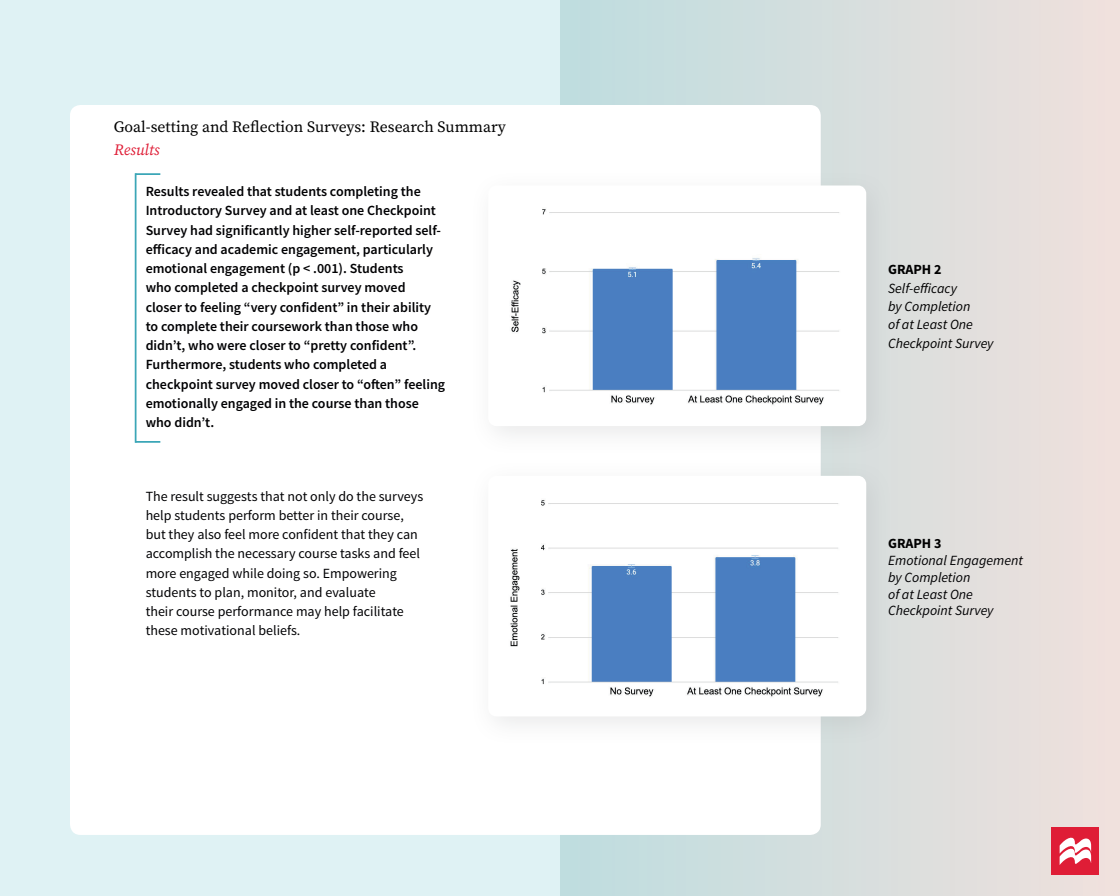
<style>
.page{position:relative;width:1120px;height:896px;background:#fff}
.page>*{position:absolute;margin:0;border:0;box-sizing:border-box;transform-origin:0 0}
.t1{font:15.75px "Source Serif Pro";color:#000}
.t2{font:italic 15.75px "Source Serif Pro";letter-spacing:-.005em;color:#df1d36}
.t3{font:600 14px/19.2px "Source Sans Pro";color:#010103}
.t4{font:14px/19.2px "Source Sans Pro";color:#010103}
.t5{font:italic 14px/16.8px "Source Sans Pro";color:#010103}
.t6{font:italic 14px/18.4px "Source Sans Pro";color:#000}
.t7{font:700 14px "Source Sans Pro";color:#000}
</style>
<div class="page">
<div style="left:560px;top:0;width:560px;height:896px;background:linear-gradient(to right,#bddddf,#efe0dc)"></div>
<div style="left:0;top:0;width:560px;height:896px;background:#dff2f4"></div>
<div style="left:1052px;top:828px;width:47px;height:47px;background:#df1d36"></div>
<svg style="left:1060px;top:837px;width:31px;height:28px"></svg>
<div style="left:70px;top:105px;width:751px;height:730px;background:#fff;border-radius:10px"></div>
<div style="left:469px;top:460px;width:425px;height:287px;background:#939597;opacity:.2"></div>
<svg style="left:496px;top:484px;width:362px;height:224px"></svg>
<img style="left:500px;top:490px;width:348px;height:216px">
<div style="left:488px;top:476px;width:378px;height:240px;border:7px solid #fff;border-radius:5px"></div>
<hr style="left:135px;top:173px;width:25px;height:2px;background:#3ba6b7">
<hr style="left:135px;top:173px;width:1px;height:270px;background:#3ba6b7">
<hr style="left:135px;top:441px;width:25px;height:2px;background:#3ba6b7">
<div style="left:469px;top:169px;width:425px;height:288px;background:#939597;opacity:.2"></div>
<svg style="left:496px;top:193px;width:362px;height:225px"></svg>
<img style="left:500px;top:198px;width:350px;height:217px">
<div style="left:488px;top:185px;width:378px;height:241px;border:7px solid #fff;border-radius:5px"></div>
<p class="t1" style="left:114px;top:116px;width:394px">Goal-setting and Reflection Surveys: Research Summary</p>
<p class="t2" style="left:114px;top:140px;width:47px">Results</p>
<p class="t3" style="left:146px;top:182px;width:301px">Results revealed that students completing the Introductory Survey and at least one Checkpoint Survey had significantly higher self-reported self&shy;efficacy and academic engagement, particularly emotional engagement (p &lt; .001). Students<br>who completed a checkpoint survey moved closer to feeling “very confident” in their ability to complete their coursework than those who didn’t, who were closer to “pretty confident”.<br>Furthermore, students who completed a checkpoint survey moved closer to “often” feeling emotionally engaged in the course than those who didn’t.</p>
<p class="t4" style="left:146px;top:486px;width:279px">The result suggests that not only do the surveys help students perform better in their course, but they also feel more confident that they can accomplish the necessary course tasks and feel more engaged while doing so. Empowering students to plan, monitor, and evaluate<br>their course performance may help facilitate these motivational beliefs.</p>
<p class="t7" style="left:888px;top:261px;width:55px">GRAPH 2</p>
<p class="t6" style="left:888px;top:279px;width:107px">Self-efficacy<br>by Completion<br>of at Least One<br>Checkpoint Survey</p>
<p class="t7" style="left:888px;top:535px;width:55px">GRAPH 3</p>
<p class="t5" style="left:888px;top:552px;width:136px">Emotional Engagement by Completion<br>of at Least One<br>Checkpoint Survey</p>
</div>
